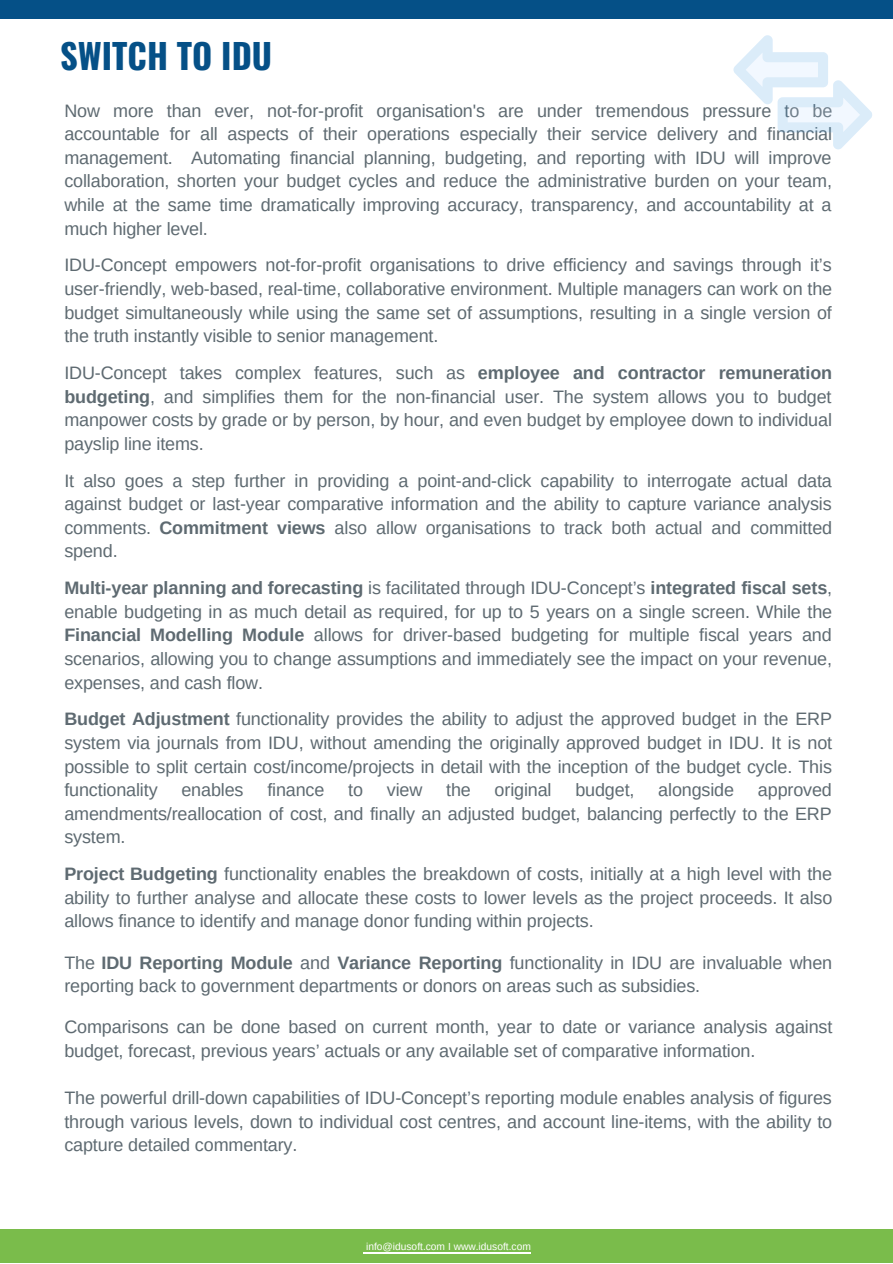
<style>
.page{position:relative;width:893px;height:1264px;background:#fff}
.page>*{position:absolute;margin:0;border:0;box-sizing:border-box;transform-origin:0 0}
.t1{font:700 34.5px "Oswald";color:#055087}
.t2{font:18px/23.5px "Arimo";letter-spacing:-.01em;color:#5e6a71;text-align:justify}
.t3{font:10.2px "Arimo";color:#fff}
.s1{font-weight:700}
</style>
<div class="page">
<div style="left:0;top:0;width:892px;height:19px;background:#055087"></div>
<div style="left:0;top:1229px;width:892px;height:33px;background:#7abc4b"></div>
<hr style="left:366px;top:1251px;width:165px;height:2px;background:#fff">
<svg style="left:733px;top:35px;width:139px;height:114px"></svg>
<h1 class="t1" style="left:60px;top:29px;width:213px">SWITCH TO IDU</h1>
<p class="t2" style="left:64px;top:99px;width:769px">Now more than ever, not-for-profit organisation's are under tremendous pressure to be accountable for all aspects of their operations especially their service delivery and financial management. Automating financial planning, budgeting, and reporting with IDU will improve collaboration, shorten your budget cycles and reduce the administrative burden on your team, while at the same time dramatically improving accuracy, transparency, and accountability at a much higher level.</p>
<p class="t2" style="left:64px;top:253px;width:769px">IDU-Concept empowers not-for-profit organisations to drive efficiency and savings through it’s user-friendly, web-based, real-time, collaborative environment. Multiple managers can work on the budget simultaneously while using the same set of assumptions, resulting in a single version of the truth instantly visible to senior management.</p>
<p class="t2" style="left:64px;top:361px;width:769px">IDU-Concept takes complex features, such as <span class="s1">employee and contractor remuneration budgeting</span>, and simplifies them for the non-financial user. The system allows you to budget manpower costs by grade or by person, by hour, and even budget by employee down to individual payslip line items.</p>
<p class="t2" style="left:64px;top:468px;width:769px">It also goes a step further in providing a point-and-click capability to interrogate actual data against budget or last-year comparative information and the ability to capture variance analysis comments. <span class="s1">Commitment views</span> also allow organisations to track both actual and committed spend.</p>
<p class="t2" style="left:64px;top:576px;width:769px"><span class="s1">Multi-year planning and forecasting</span> is facilitated through IDU-Concept’s <span class="s1">integrated fiscal sets</span>, enable budgeting in as much detail as required, for up to 5 years on a single screen. While the <span class="s1">Financial Modelling Module</span> allows for driver-based budgeting for multiple fiscal years and scenarios, allowing you to change assumptions and immediately see the impact on your revenue, expenses, and cash flow.</p>
<p class="t2" style="left:64px;top:707px;width:769px"><span class="s1">Budget Adjustment</span> functionality provides the ability to adjust the approved budget in the ERP system via journals from IDU, without amending the originally approved budget in IDU. It is not possible to split certain cost/income/projects in detail with the inception of the budget cycle. This functionality</p>
<p class="t2" style="left:64px;top:778px;width:769px;text-indent:693px">approved amendments/reallocation of cost, and finally an adjusted budget, balancing perfectly to the ERP system.</p>
<p class="t2" style="left:64px;top:862px;width:769px"><span class="s1">Project Budgeting</span> functionality enables the breakdown of costs, initially at a high level with the ability to further analyse and allocate these costs to lower levels as the project proceeds. It also allows finance to identify and manage donor funding within projects.</p>
<p class="t2" style="left:64px;top:950px;width:769px">The <span class="s1">IDU Reporting Module</span> and <span class="s1">Variance Reporting</span> functionality in IDU are invaluable when reporting back to government departments or donors on areas such as subsidies.</p>
<p class="t2" style="left:64px;top:1015px;width:769px">Comparisons can be done based on current month, year to date or variance analysis against budget, forecast, previous years’ actuals or any available set of comparative information.</p>
<p class="t2" style="left:64px;top:1086px;width:769px">The powerful drill-down capabilities of IDU-Concept’s reporting module enables analysis of figures through various levels, down to individual cost centres, and account line-items, with the ability to capture detailed commentary.</p>
<p class="t2" style="left:181px;top:778px;width:64px">enables</p>
<p class="t2" style="left:267px;top:778px;width:59px">finance</p>
<p class="t2" style="left:348px;top:778px;width:16px">to</p>
<p class="t2" style="left:387px;top:778px;width:37px">view</p>
<p class="t2" style="left:446px;top:778px;width:26px">the</p>
<p class="t2" style="left:494px;top:778px;width:58px">original</p>
<p class="t2" style="left:575px;top:778px;width:61px">budget,</p>
<p class="t2" style="left:658px;top:778px;width:77px">alongside</p>
<p class="t3" style="left:366px;top:1240px;width:166px">info@idusoft.com I www.idusoft.com</p>
</div>
